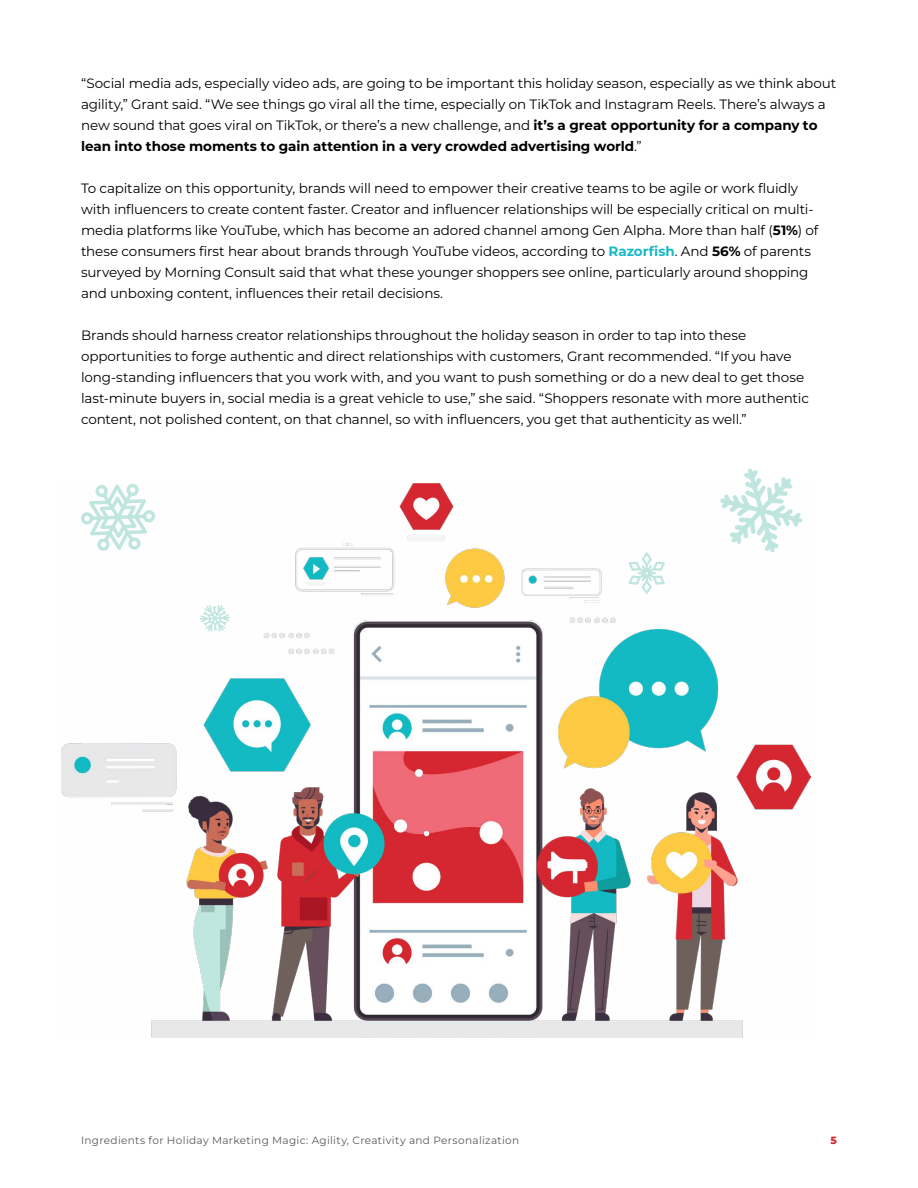
<style>
.page{position:relative;width:918px;height:1188px;background:#fff}
.page>*{position:absolute;margin:0;border:0;box-sizing:border-box;transform-origin:0 0}
.t1{font:13.5px/21px "Montserrat";letter-spacing:-.01em;color:#000}
.t2{font:10.5px "Montserrat";letter-spacing:.035em;color:#58595b}
.t3{font:800 10.5px "Montserrat";color:#d52a2f}
.s1{font-weight:700}
.s2{font-weight:700;color:#16bac5}
</style>
<div class="page">
<img style="left:62px;top:484px;width:749px;height:554px">
<svg style="left:720px;top:468px;width:82px;height:85px"></svg>
<svg style="left:200px;top:605px;width:30px;height:27px"></svg>
<svg style="left:80px;top:484px;width:75px;height:67px"></svg>
<svg style="left:628px;top:552px;width:37px;height:42px"></svg>
<p class="t1" style="left:81px;top:72px;width:757px">“Social media ads, especially video ads, are going to be important this holiday season, especially as we think about agility,” Grant said. “We see things go viral all the time, especially on TikTok and Instagram Reels. There’s always a new sound that goes viral on TikTok, or there’s a new challenge, and <span class="s1">it’s a great opportunity for a company to lean into those moments to gain attention in a very crowded advertising world</span>.”</p>
<p class="t1" style="left:81px;top:177px;width:739px">To capitalize on this opportunity, brands will need to empower their creative teams to be agile or work fluidly with influencers to create content faster. Creator and influencer relationships will be especially critical on multi&shy;media platforms like YouTube, which has become an adored channel among Gen Alpha. More than half (<span class="s1">51%</span>) of these consumers first hear about brands through YouTube videos, according to <span class="s2">Razorfish</span>. And <span class="s1">56%</span> of parents surveyed by Morning Consult said that what these younger shoppers see online, particularly around shopping and unboxing content, influences their retail decisions.</p>
<p class="t1" style="left:81px;top:325px;width:730px">Brands should harness creator relationships throughout the holiday season in order to tap into these opportunities to forge authentic and direct relationships with customers, Grant recommended. “If you have long-standing influencers that you work with, and you want to push something or do a new deal to get those last-minute buyers in, social media is a great vehicle to use,” she said. “Shoppers resonate with more authentic content, not polished content, on that channel, so with influencers, you get that authenticity as well.”</p>
<p class="t2" style="left:81px;top:1133px;width:440px">Ingredients for Holiday Marketing Magic: Agility, Creativity and Personalization</p>
<p class="t3" style="left:831px;top:1133px;width:8px">5</p>
</div>
